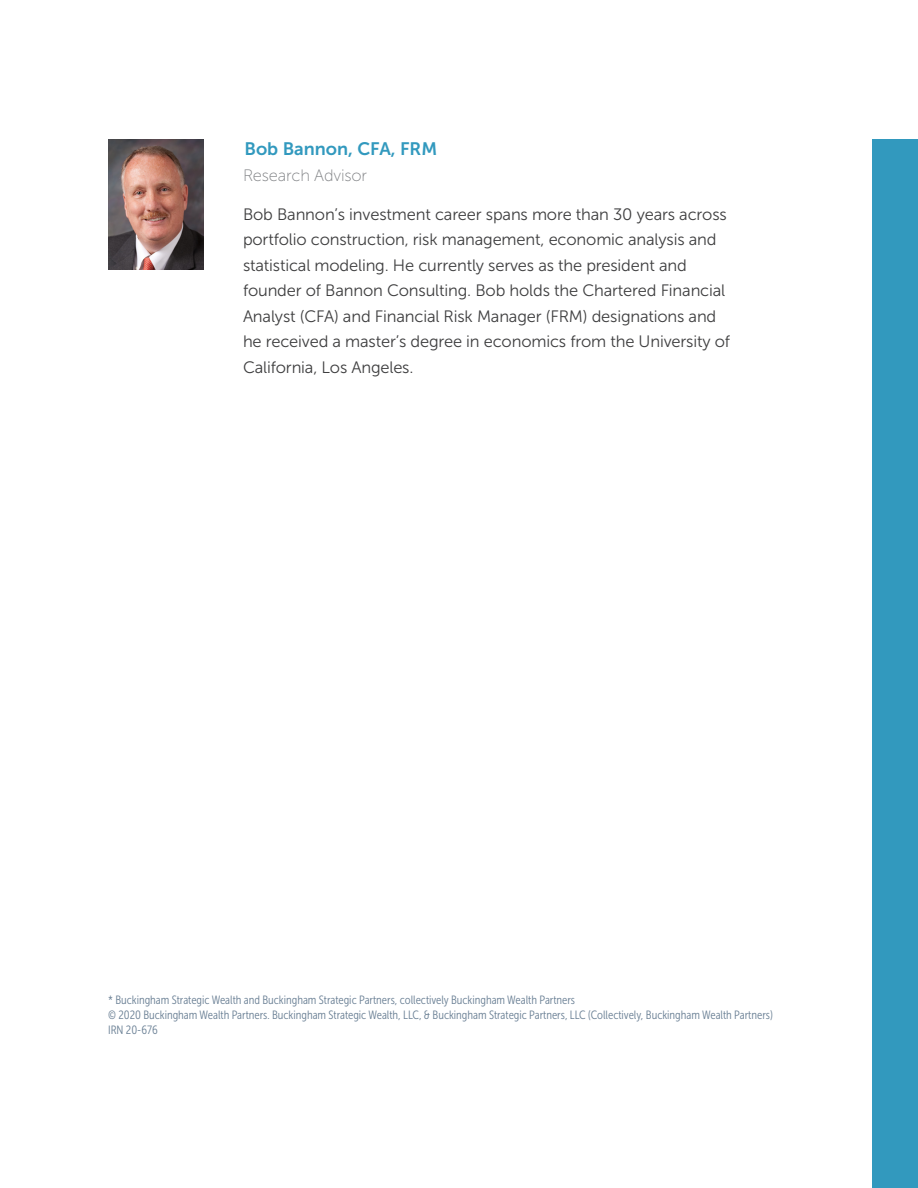
<style>
.page{position:relative;width:918px;height:1188px;background:#fff}
.page>*{position:absolute;margin:0;border:0;box-sizing:border-box;transform-origin:0 0}
.t1{font:18px "Museo Sans 700";color:#3299be}
.t2{font:16.5px/25.5px "Museo Sans 300";letter-spacing:-.01em;color:#3e3e3f}
.t3{font:16.5px "Museo Sans 100";letter-spacing:-.01em;color:#808285}
.t4{font:12px/15px "Museo Sans Cond 300";color:#697f94}
</style>
<div class="page">
<img style="left:108px;top:139px;width:96px;height:130px">
<div style="left:873px;top:139px;width:45px;height:1049px;background:#3299be"></div>
<p class="t1" style="left:244px;top:139px;width:194px">Bob Bannon, CFA, FRM</p>
<p class="t3" style="left:243px;top:166px;width:126px">Research Advisor</p>
<p class="t2" style="left:243px;top:201px;width:489px">Bob Bannon’s investment career spans more than 30 years across portfolio construction, risk management, economic analysis and statistical modeling. He currently serves as the president and founder of Bannon Consulting. Bob holds the Chartered Financial Analyst (CFA) and Financial Risk Manager (FRM) designations and he received a master’s degree in economics from the University of California, Los Angeles.</p>
<p class="t4" style="left:108px;top:992px;width:666px">* Buckingham Strategic Wealth and Buckingham Strategic Partners, collectively Buckingham Wealth Partners<br>© 2020 Buckingham Wealth Partners. Buckingham Strategic Wealth, LLC, &amp; Buckingham Strategic Partners, LLC (Collectively, Buckingham Wealth Partners)<br>IRN 20-676</p>
</div>
